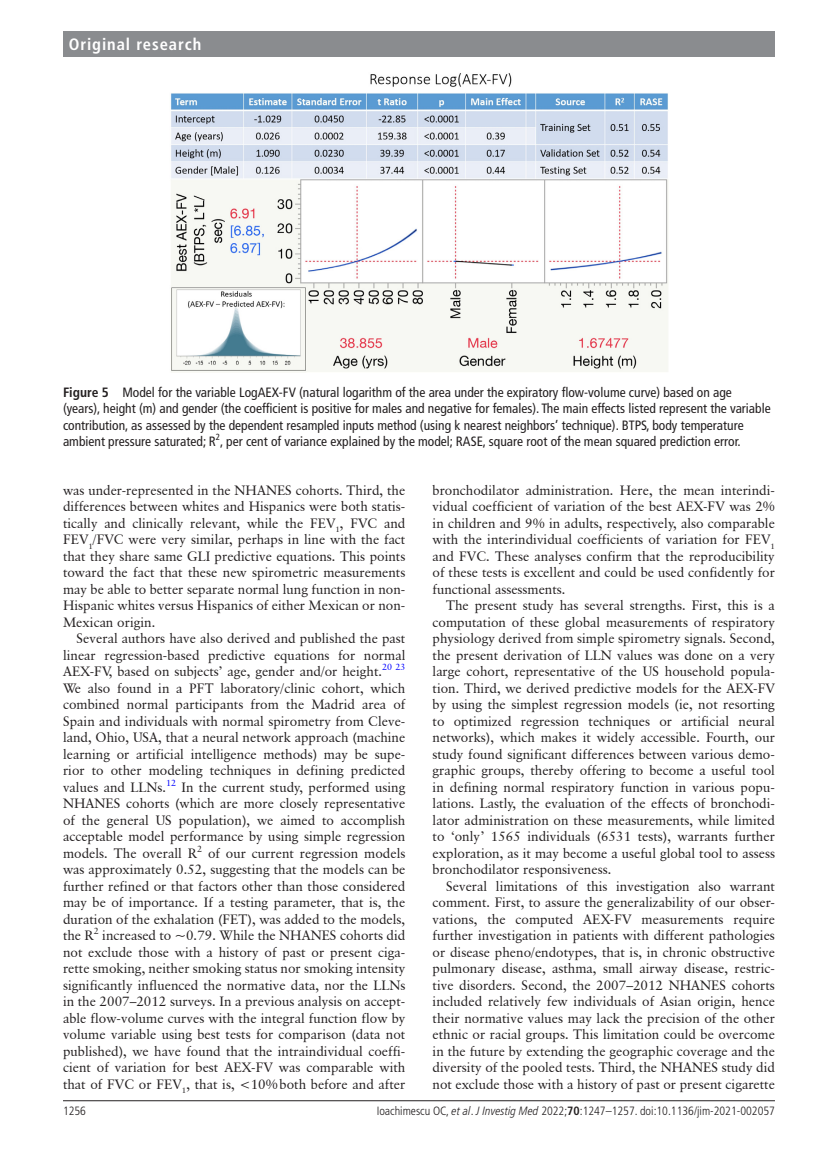
<style>
.page{position:relative;width:838px;height:1161px;background:#fff}
.page>*{position:absolute;margin:0;border:0;box-sizing:border-box;transform-origin:0 0}
.t1{font:700 condensed 16.5px "Frutiger LT Pro";letter-spacing:.055em;color:#fff}
.t2{font:13.5px/16.5px "Classical Garamond BT";color:#231f20;text-align:justify}
.t3{font:condensed 13.5px/16.5px "Frutiger LT Pro";color:#231f20}
.t4{font:300 condensed 12px "Frutiger LT Pro";color:#231f20}
.s1{font-weight:700}
.s2{font-style:italic}
</style>
<div class="page">
<hr style="left:63px;top:1100px;width:712px;height:1px;background:#231f20">
<div style="left:63px;top:31px;width:712px;height:25px;background:#8a8c8f"></div>
<img style="left:170px;top:73px;width:498px;height:299px">
<p class="t1" style="left:69px;top:34px;width:134px">Original research</p>
<p class="t3" style="left:63px;top:384px;width:709px"><span class="s1">Figure 5</span> Model for the variable LogAEX-FV (natural logarithm of the area under the expiratory flow-volume curve) based on age (years), height (m) and gender (the coefficient is positive for males and negative for females). The main effects listed represent the variable contribution, as assessed by the dependent resampled inputs method (using k nearest neighbors’ technique). BTPS, body temperature ambient pressure saturated; R<sup>2</sup>, per cent of variance explained by the model; RASE, square root of the mean squared prediction error.</p>
<p class="t2" style="left:63px;top:482px;width:344px">was under-represented in the NHANES cohorts. Third, the differences between whites and Hispanics were both statis&shy;tically and clinically relevant, while the FEV<sub>1</sub>, FVC and FEV<sub>1</sub>/FVC were very similar, perhaps in line with the fact that they share same GLI predictive equations. This points toward the fact that these new spirometric measurements may be able to better separate normal lung function in non-Hispanic whites versus Hispanics of either Mexican or non-Mexican origin.</p>
<p class="t2" style="left:63px;top:630px;width:344px;text-indent:14px">Several authors have also derived and published the past linear regression-based predictive equations for normal AEX-FV, based on subjects’ age, gender and/or height.<sup>20</sup> <sup>23<br></sup>We also found in a PFT laboratory/clinic cohort, which combined normal participants from the Madrid area of Spain and individuals with normal spirometry from Cleve&shy;land, Ohio, USA, that a neural network approach (machine learning or artificial intelligence methods) may be supe&shy;rior to other modeling techniques in defining predicted values and LLNs.<sup>12</sup> In the current study, performed using NHANES cohorts (which are more closely representative of the general US population), we aimed to accomplish acceptable model performance by using simple regression models. The overall R<sup>2</sup> of our current regression models was approximately 0.52, suggesting that the models can be further refined or that factors other than those considered may be of importance. If a testing parameter, that is, the duration of the exhalation (FET), was added to the models, the R<sup>2</sup> increased to ~0.79. While the NHANES cohorts did not exclude those with a history of past or present ciga&shy;rette smoking, neither smoking status nor smoking intensity significantly influenced the normative data, nor the LLNs in the 2007–2012 surveys. In a previous analysis on accept&shy;able flow-volume curves with the integral function flow by volume variable using best tests for comparison (data not published), we have found that the intraindividual coeffi&shy;cient of variation for best AEX-FV was comparable with that of FVC or FEV<sub>1</sub>, that is, &lt;10%both before and after</p>
<p class="t2" style="left:432px;top:482px;width:344px">bronchodilator administration. Here, the mean interindi&shy;vidual coefficient of variation of the best AEX-FV was 2% in children and 9% in adults, respectively, also comparable with the interindividual coefficients of variation for FEV<sub>1 </sub>and FVC. These analyses confirm that the reproducibility of these tests is excellent and could be used confidently for functional assessments.</p>
<p class="t2" style="left:432px;top:597px;width:344px;text-indent:14px">The present study has several strengths. First, this is a computation of these global measurements of respiratory physiology derived from simple spirometry signals. Second, the present derivation of LLN values was done on a very large cohort, representative of the US household popula&shy;tion. Third, we derived predictive models for the AEX-FV by using the simplest regression models (ie, not resorting to optimized regression techniques or artificial neural networks), which makes it widely accessible. Fourth, our study found significant differences between various demo&shy;graphic groups, thereby offering to become a useful tool in defining normal respiratory function in various popu&shy;lations. Lastly, the evaluation of the effects of bronchodi&shy;lator administration on these measurements, while limited to ‘only’ 1565 individuals (6531 tests), warrants further exploration, as it may become a useful global tool to assess bronchodilator responsiveness.</p>
<p class="t2" style="left:432px;top:878px;width:344px;text-indent:14px">Several limitations of this investigation also warrant comment. First, to assure the generalizability of our obser&shy;vations, the computed AEX-FV measurements require further investigation in patients with different pathologies or disease pheno/endotypes, that is, in chronic obstructive pulmonary disease, asthma, small airway disease, restric&shy;tive disorders. Second, the 2007–2012 NHANES cohorts included relatively few individuals of Asian origin, hence their normative values may lack the precision of the other ethnic or racial groups. This limitation could be overcome in the future by extending the geographic coverage and the diversity of the pooled tests. Third, the NHANES study did not exclude those with a history of past or present cigarette</p>
<p class="t4" style="left:63px;top:1104px;width:25px">1256</p>
<p class="t4" style="left:377px;top:1104px;width:400px">Ioachimescu OC, <span class="s2">et al</span>. <span class="s2">J Investig Med</span> 2022;<span class="s1">70</span>:1247–1257. doi:10.1136/jim-2021-002057</p>
</div>
